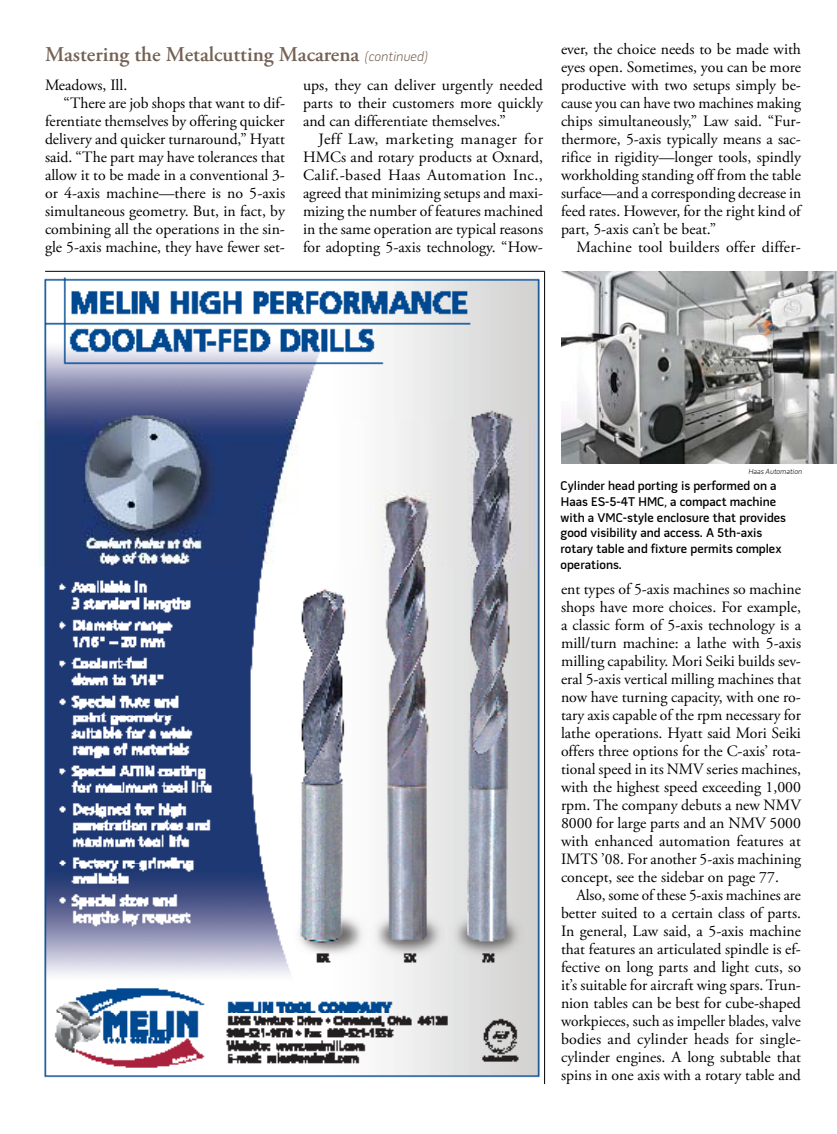
<style>
.page{position:relative;width:837px;height:1134px;background:#fff}
.page>*{position:absolute;margin:0;border:0;box-sizing:border-box;transform-origin:0 0}
.t1{font:600 21px "Adobe Garamond Pro";color:#756154}
.t2{font:15.75px/18px "Adobe Garamond Pro";color:#000;text-align:justify}
.t3{font:600 12.9px/15.9px "Pill Gothic 600 mg";color:#000}
.t4{font:7.5px "Pill Gothic 600 mg Light Obq";color:#000}
.s1{font-family:"Pill Gothic 600 mg Light Obq";font-weight:400;font-size:13.5px}
</style>
<div class="page">
<img style="left:42px;top:277px;width:497px;height:801px">
<hr style="left:544px;top:271px;width:1px;height:813px;background:#000">
<hr style="left:45px;top:271px;width:500px;height:1px;background:#000">
<img style="left:561px;top:272px;width:276px;height:192px">
<h1 class="t1" style="left:45px;top:42px;width:385px">Mastering the Metalcutting Macarena <span class="s1">(continued)</span></h1>
<p class="t2" style="left:45px;top:77px;width:84px">Meadows, Ill.</p>
<p class="t2" style="left:63px;top:95px;width:223px">“There are job shops that want to dif-</p>
<p class="t2" style="left:45px;top:113px;width:241px">ferentiate themselves by offering quicker</p>
<p class="t2" style="left:45px;top:131px;width:241px">delivery and quicker turnaround,” Hyatt</p>
<p class="t2" style="left:45px;top:149px;width:241px">said. “The part may have tolerances that</p>
<p class="t2" style="left:45px;top:167px;width:241px">allow it to be made in a conventional 3-</p>
<p class="t2" style="left:45px;top:185px;width:242px">or 4-axis machine—there is no 5-axis</p>
<p class="t2" style="left:45px;top:203px;width:241px">simultaneous geometry. But, in fact, by</p>
<p class="t2" style="left:45px;top:221px;width:242px">combining all the operations in the sin-</p>
<p class="t2" style="left:45px;top:239px;width:242px">gle 5-axis machine, they have fewer set-</p>
<p class="t2" style="left:303px;top:77px;width:242px">ups, they can deliver urgently needed parts to their customers more quickly and can differentiate themselves.”</p>
<p class="t2" style="left:303px;top:131px;width:242px;text-indent:15px">Jeff Law, marketing manager for HMCs and rotary products at Oxnard, Calif.-based Haas Automation Inc., agreed that minimizing setups and maxi&shy;mizing the number of features machined in the same operation are typical reasons for adopting 5-axis technology. “How-</p>
<p class="t2" style="left:561px;top:41px;width:242px">ever, the choice needs to be made with eyes open. Sometimes, you can be more productive with two setups simply be&shy;cause you can have two machines making chips simultaneously,” Law said. “Fur&shy;thermore, 5-axis typically means a sac&shy;rifice in rigidity—longer tools, spindly workholding standing off from the table surface—and a corresponding decrease in feed rates. However, for the right kind of part, 5-axis can’t be beat.”</p>
<p class="t2" style="left:576px;top:239px;width:226px">Machine tool builders offer differ-</p>
<p class="t4" style="left:749px;top:468px;width:55px">Haas Automation</p>
<p class="t3" style="left:561px;top:479px;width:227px">Cylinder head porting is performed on a Haas ES-5-4T HMC, a compact machine with a VMC-style enclosure that provides good visibility and access. A 5th-axis rotary table and fixture permits complex operations.</p>
<p class="t2" style="left:561px;top:581px;width:242px">ent types of 5-axis machines so machine shops have more choices. For example, a classic form of 5-axis technology is a mill/turn machine: a lathe with 5-axis milling capability. Mori Seiki builds sev&shy;eral 5-axis vertical milling machines that now have turning capacity, with one ro&shy;tary axis capable of the rpm necessary for lathe operations. Hyatt said Mori Seiki offers three options for the C-axis’ rota&shy;tional speed in its NMV series machines, with the highest speed exceeding 1,000 rpm. The company debuts a new NMV 8000 for large parts and an NMV 5000 with enhanced automation features at IMTS ’08. For another 5-axis machining concept, see the sidebar on page 77.</p>
<p class="t2" style="left:561px;top:887px;width:242px;text-indent:15px">Also, some of these 5-axis machines are better suited to a certain class of parts.<br>In general, Law said, a 5-axis machine that features an articulated spindle is ef&shy;fective on long parts and light cuts, so it’s suitable for aircraft wing spars. Trun&shy;nion tables can be best for cube-shaped workpieces, such as impeller blades, valve bodies and cylinder heads for single&shy;cylinder engines. A long subtable that spins in one axis with a rotary table and</p>
</div>
